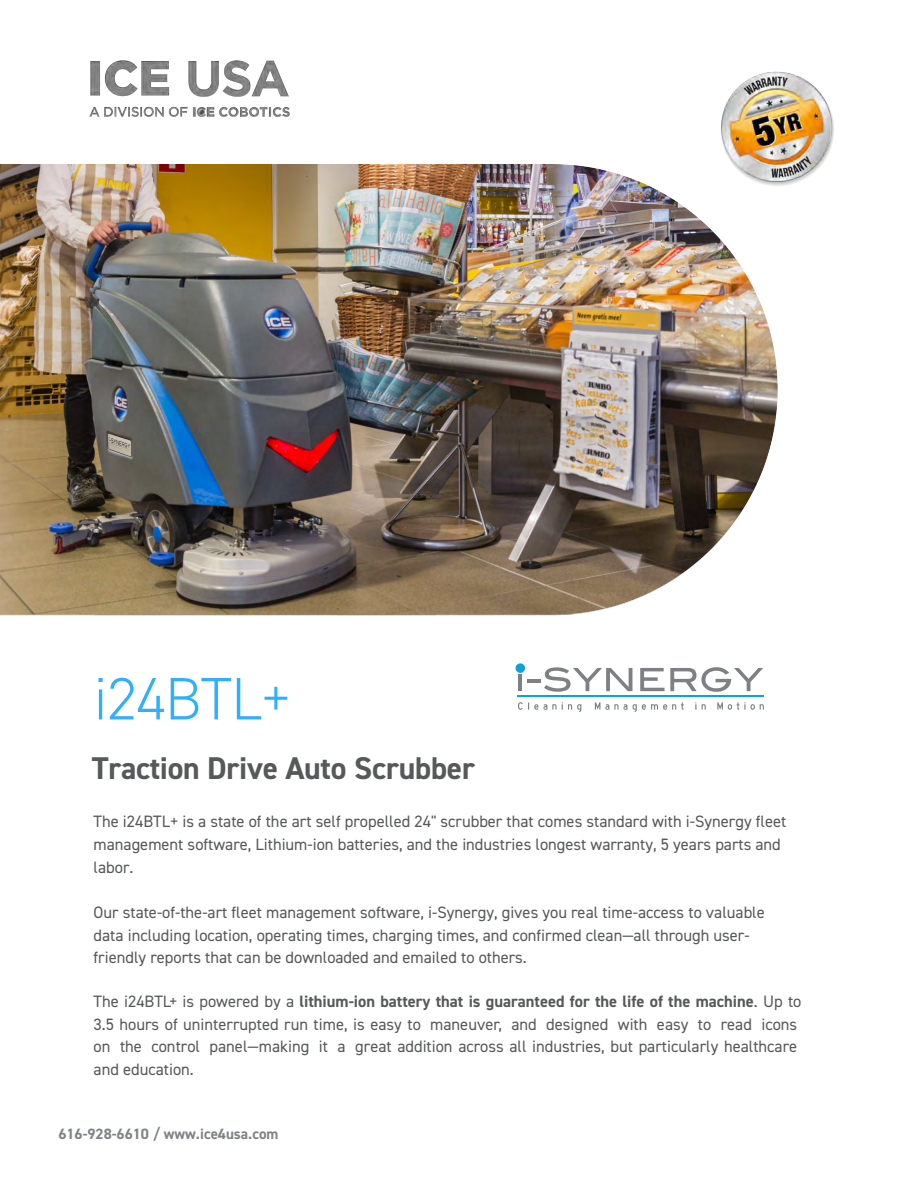
<style>
.page{position:relative;width:918px;height:1188px;background:#fff}
.page>*{position:absolute;margin:0;border:0;box-sizing:border-box;transform-origin:0 0}
.t1{font:300 60px "DIN2014";letter-spacing:-.005em;color:#2faffd}
.t2{font:700 31.5px "DIN2014";letter-spacing:-.01em;color:#57585a}
.t3{font:16.5px/22.6px "DIN2014";color:#57585a}
.t4{font:700 15px "DIN2014";color:#808285}
.s1{font-weight:700}
</style>
<div class="page">
<img style="left:0;top:60px;width:778px;height:651px">
<img style="left:694px;top:60px;width:140px;height:150px">
<hr style="left:518px;top:675px;width:4px;height:16px;background:#7d8183">
<hr style="left:527px;top:679px;width:14px;height:4px;background:#7d8183">
<svg style="left:544px;top:667px;width:88px;height:25px"></svg>
<svg style="left:640px;top:667px;width:123px;height:25px"></svg>
<svg style="left:518px;top:702px;width:63px;height:10px"></svg>
<svg style="left:633px;top:702px;width:51px;height:10px"></svg>
<svg style="left:702px;top:704px;width:4px;height:6px"></svg>
<svg style="left:595px;top:702px;width:32px;height:8px"></svg>
<svg style="left:717px;top:702px;width:47px;height:8px"></svg>
<hr style="left:517px;top:696px;width:247px;height:1px;background:#0fa1d9">
<div style="left:516px;top:663px;width:9px;height:10px;background:#0fa1d9;border-radius:50%"></div>
<img style="left:0;top:164px;width:777px;height:450px">
<h1 class="t1" style="left:94px;top:662px;width:198px">i24BTL+</h1>
<h2 class="t2" style="left:92px;top:747px;width:385px">Traction Drive Auto Scrubber</h2>
<p class="t3" style="left:94px;top:810px;width:694px">The i24BTL+ is a state of the art self propelled 24" scrubber that comes standard with i-Synergy fleet management software, Lithium-ion batteries, and the industries longest warranty, 5 years parts and labor.</p>
<p class="t3" style="left:94px;top:901px;width:673px">Our state-of-the-art fleet management software, i-Synergy, gives you real time-access to valuable data including location, operating times, charging times, and confirmed clean—all through user&shy;friendly reports that can be downloaded and emailed to others.</p>
<p class="t3" style="left:94px;top:990px;width:709px">The i24BTL+ is powered by a <span class="s1">lithium-ion battery that is guaranteed for the life of the machine</span>. Up to 3.5 hours of uninterrupted run time, is easy to maneuver, and designed with easy to read icons on the control panel—making it a great addition across all industries, but particularly healthcare and education.</p>
<p class="t4" style="left:58px;top:1124px;width:222px">616-928-6610 / www.ice4usa.com</p>
</div>
